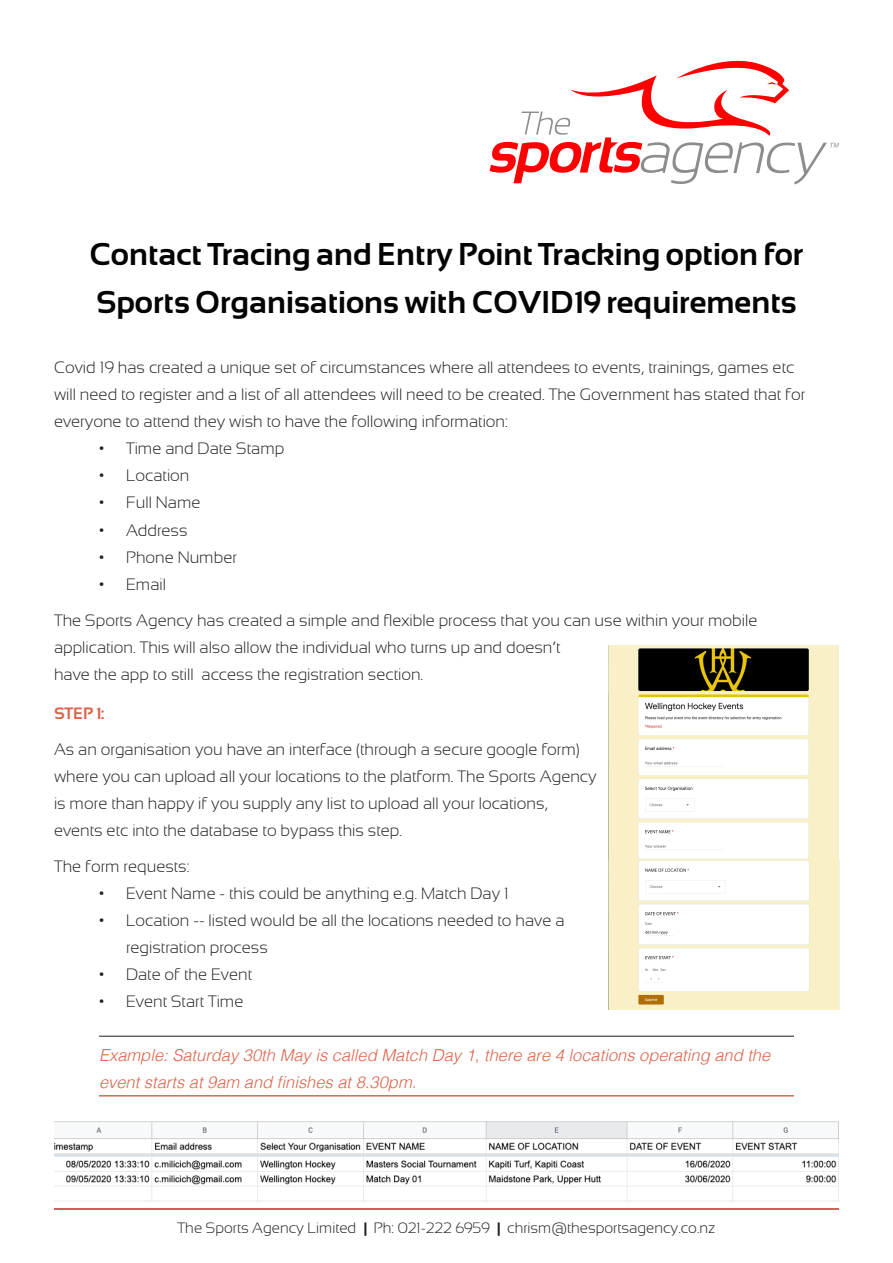
<style>
.page{position:relative;width:893px;height:1263px;background:#fff}
.page>*{position:absolute;margin:0;border:0;box-sizing:border-box;transform-origin:0 0}
.t1{font:700 31.5px/48px "Sansation";color:#040503}
.t2{font:300 16.5px/27px "Sansation";color:#231f20}
.Example{font:italic 300 16.5px/27px "Helvetica";color:#db634b}
.Subhead2{font:700 16.5px "Sansation";color:#db634b}
.t3{font:300 15px "Sansation";color:#231f20}
.s1{font-weight:700}
</style>
<div class="page">
<svg style="left:490px;top:60px;width:349px;height:124px"></svg>
<hr style="left:54px;top:1208px;width:785px;height:2px;background:#d1232a">
<hr style="left:99px;top:1036px;width:695px;height:1px;background:#231f20">
<hr style="left:99px;top:1095px;width:695px;height:1px;background:#db634b">
<img style="left:608px;top:645px;width:231px;height:365px">
<img style="left:54px;top:1121px;width:785px;height:81px">
<p class="t1" style="left:90px;top:230px;width:715px">Contact Tracing and Entry Point Tracking option for<br>Sports Organisations with COVID19 requirements</p>
<p class="t2" style="left:54px;top:354px;width:753px">Covid 19 has created a unique set of circumstances where all attendees to events, trainings, games etc will need to register and a list of all attendees will need to be created. The Government has stated that for everyone to attend they wish to have the following information:</p>
<p class="t2" style="left:99px;top:435px;width:187px">• Time and Date Stamp</p>
<p class="t2" style="left:99px;top:462px;width:92px">• Location</p>
<p class="t2" style="left:99px;top:489px;width:103px">• Full Name</p>
<p class="t2" style="left:99px;top:516px;width:90px">• Address</p>
<p class="t2" style="left:99px;top:543px;width:139px">• Phone Number</p>
<p class="t2" style="left:99px;top:570px;width:69px">• Email</p>
<p class="t2" style="left:54px;top:606px;width:705px">The Sports Agency has created a simple and flexible process that you can use within your mobile application. This will also allow the individual who turns up and doesn’t<br>have the app to still access the registration section.</p>
<p class="Subhead2" style="left:54px;top:704px;width:52px">STEP 1:</p>
<p class="t2" style="left:54px;top:735px;width:544px">As an organisation you have an interface (through a secure google form) where you can upload all your locations to the platform. The Sports Agency is more than happy if you supply any list to upload all your locations, events etc into the database to bypass this step.</p>
<p class="t2" style="left:54px;top:852px;width:137px">The form requests:</p>
<p class="t2" style="left:99px;top:879px;width:411px">• Event Name - this could be anything e.g. Match Day 1</p>
<p class="t2" style="left:126px;top:906px;width:440px;text-indent:-27px">• Location -- listed would be all the locations needed to have a registration process</p>
<p class="t2" style="left:99px;top:960px;width:155px">• Date of the Event</p>
<p class="t2" style="left:99px;top:987px;width:146px">• Event Start Time</p>
<p class="Example" style="left:99px;top:1040px;width:673px">Example: Saturday 30th May is called Match Day 1, there are 4 locations operating and the event starts at 9am and finishes at 8.30pm.</p>
<p class="t3" style="left:177px;top:1220px;width:539px">The Sports Agency Limited <span class="s1">|</span> Ph: 021-222 6959 <span class="s1">|</span> chrism@thesportsagency.co.nz</p>
</div>
